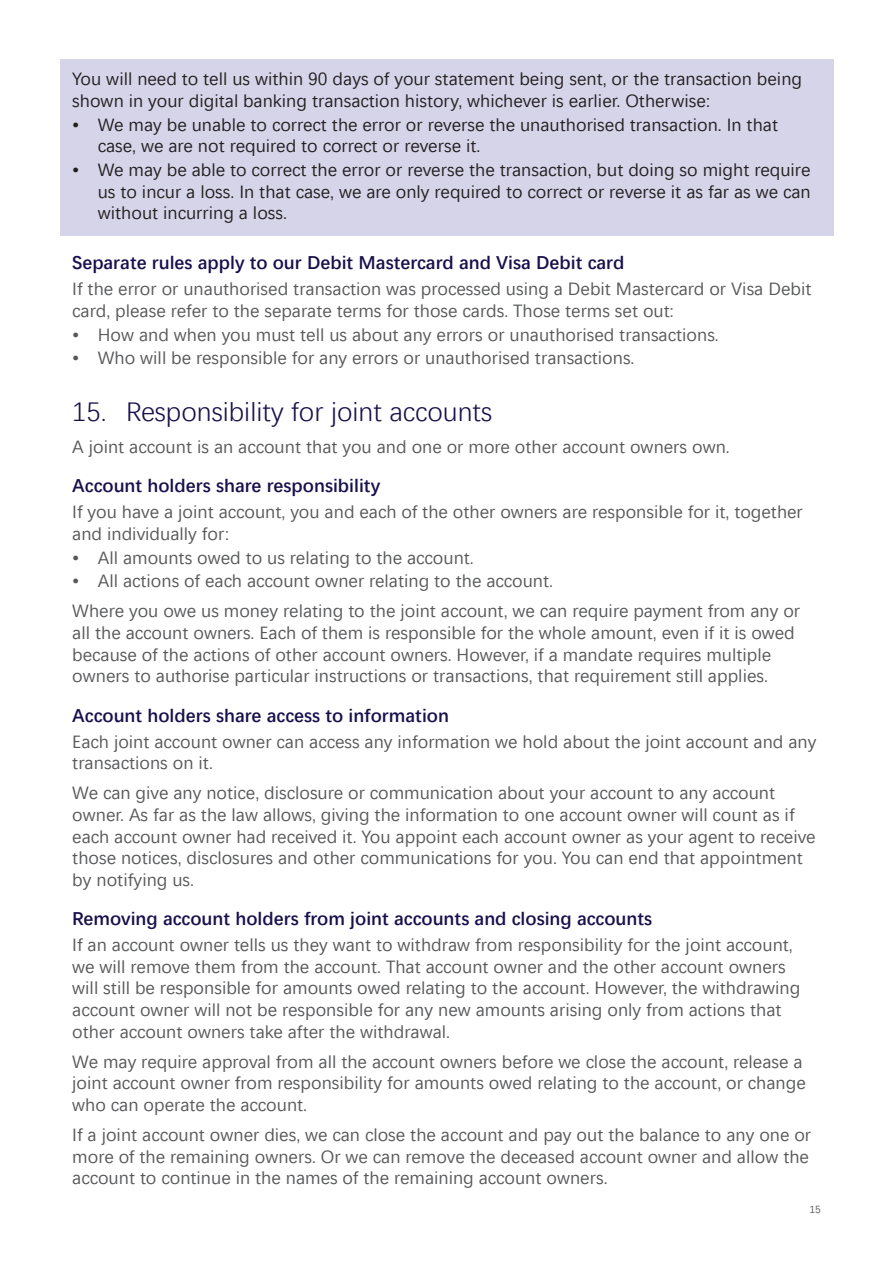
<style>
.page{position:relative;width:893px;height:1263px;background:#fff}
.page>*{position:absolute;margin:0;border:0;box-sizing:border-box;transform-origin:0 0}
.t1{font:300 27px "Segoe Alt";color:#18104c}
.t2{font:600 18.75px "Segoe Alt";color:#18104c}
.t3{font:18px/21.6px "Segoe Alt";color:#57585a}
.t4{font:18px/21.6px "Segoe Alt";color:#231f20}
.t5{font:10.5px "Segoe Alt";color:#57585a}
</style>
<div class="page">
<div style="left:60px;top:60px;width:773px;height:64px;background:#d6d4e9"></div>
<div style="left:60px;top:105px;width:773px;height:64px;background:#d6d4e9"></div>
<div style="left:60px;top:150px;width:773px;height:86px;background:#d6d4e9"></div>
<p class="t4" style="left:72px;top:68px;width:731px">You will need to tell us within 90 days of your statement being sent, or the transaction being shown in your digital banking transaction history, whichever is earlier. Otherwise:</p>
<p class="t4" style="left:98px;top:113px;width:682px;text-indent:-26px">• We may be unable to correct the error or reverse the unauthorised transaction. In that case, we are not required to correct or reverse it.</p>
<p class="t4" style="left:98px;top:159px;width:714px;text-align:justify;text-indent:-26px">• We may be able to correct the error or reverse the transaction, but doing so might require us to incur a loss. In that case, we are only required to correct or reverse it as far as we can without incurring a loss.</p>
<p class="t2" style="left:72px;top:251px;width:554px">Separate rules apply to our Debit Mastercard and Visa Debit card</p>
<p class="t3" style="left:72px;top:278px;width:741px">If the error or unauthorised transaction was processed using a Debit Mastercard or Visa Debit card, please refer to the separate terms for those cards. Those terms set out:</p>
<p class="t3" style="left:72px;top:323px;width:648px">• How and when you must tell us about any errors or unauthorised transactions.</p>
<p class="t3" style="left:72px;top:347px;width:564px">• Who will be responsible for any errors or unauthorised transactions.</p>
<h1 class="t1" style="left:72px;top:395px;width:421px">15. Responsibility for joint accounts</h1>
<p class="t3" style="left:72px;top:435px;width:659px">A joint account is an account that you and one or more other account owners own.</p>
<p class="t2" style="left:72px;top:474px;width:309px">Account holders share responsibility</p>
<p class="t3" style="left:72px;top:501px;width:732px">If you have a joint account, you and each of the other owners are responsible for it, together and individually for:</p>
<p class="t3" style="left:72px;top:546px;width:403px">• All amounts owed to us relating to the account.</p>
<p class="t3" style="left:72px;top:566px;width:729px;line-height:30.2px">• All actions of each account owner relating to the account.<br>Where you owe us money relating to the joint account, we can require payment from any or</p>
<p class="t3" style="left:72px;top:621px;width:724px">all the account owners. Each of them is responsible for the whole amount, even if it is owed because of the actions of other account owners. However, if a mandate requires multiple owners to authorise particular instructions or transactions, that requirement still applies.</p>
<p class="t2" style="left:72px;top:703px;width:378px">Account holders share access to information</p>
<p class="t3" style="left:72px;top:730px;width:746px">Each joint account owner can access any information we hold about the joint account and any transactions on it.</p>
<p class="t3" style="left:72px;top:782px;width:745px">We can give any notice, disclosure or communication about your account to any account owner. As far as the law allows, giving the information to one account owner will count as if each account owner had received it. You appoint each account owner as your agent to receive those notices, disclosures and other communications for you. You can end that appointment by notifying us.</p>
<p class="t2" style="left:72px;top:907px;width:582px">Removing account holders from joint accounts and closing accounts</p>
<p class="t3" style="left:72px;top:934px;width:729px">If an account owner tells us they want to withdraw from responsibility for the joint account, we will remove them from the account. That account owner and the other account owners will still be responsible for amounts owed relating to the account. However, the withdrawing account owner will not be responsible for any new amounts arising only from actions that other account owners take after the withdrawal.</p>
<p class="t3" style="left:72px;top:1050px;width:735px">We may require approval from all the account owners before we close the account, release a joint account owner from responsibility for amounts owed relating to the account, or change who can operate the account.</p>
<p class="t3" style="left:72px;top:1123px;width:740px">If a joint account owner dies, we can close the account and pay out the balance to any one or more of the remaining owners. Or we can remove the deceased account owner and allow the account to continue in the names of the remaining account owners.</p>
<p class="t5" style="left:809px;top:1203px;width:13px">15</p>
</div>
